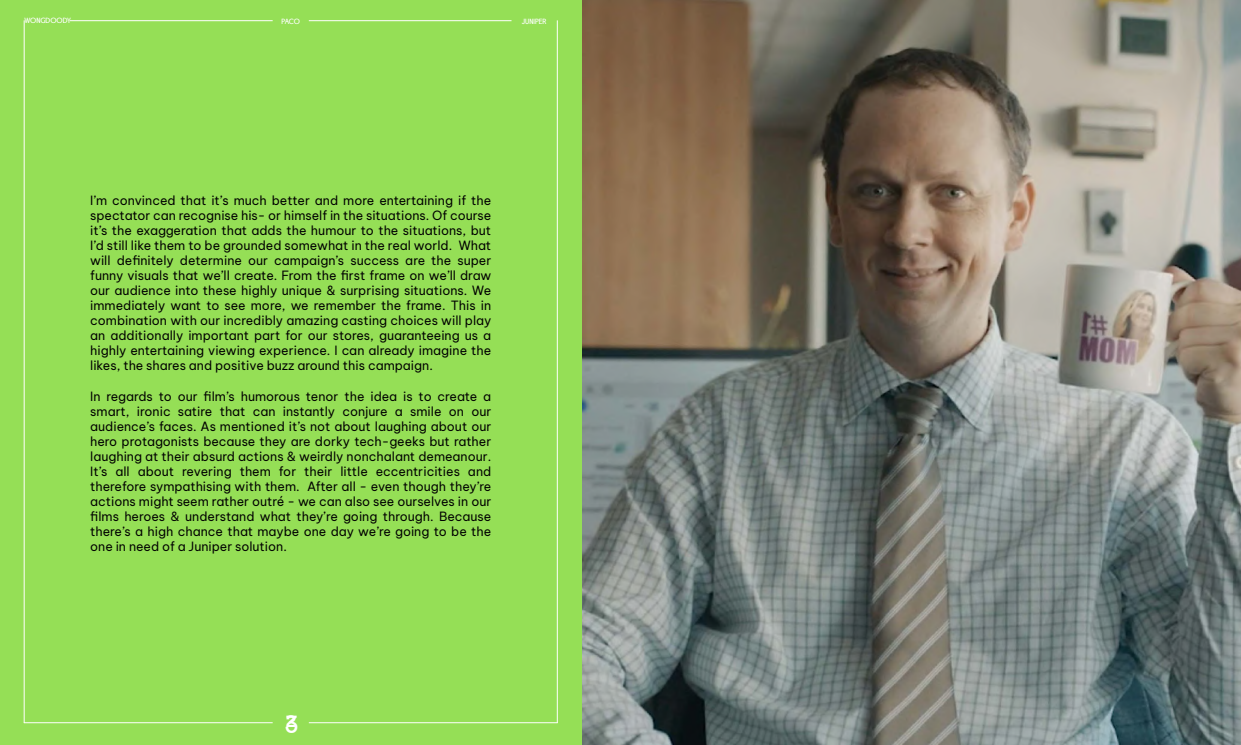
<style>
.page{position:relative;width:1241px;height:745px;background:#fff}
.page>*{position:absolute;margin:0;border:0;box-sizing:border-box;transform-origin:0 0}
.t1{font:30px "GTF Alti TRIAL";color:#fff}
.t2{font:12.5px/15px "Be Vietnam Pro";color:#000;text-align:justify}
.t3{font:7.5px "GTF Alti TRIAL";color:#fff}
</style>
<div class="page">
<img style="left:581px;top:0;width:659px;height:744px">
<div style="left:0;top:0;width:581px;height:744px;background:#95df56"></div>
<hr style="left:24px;top:20px;width:1px;height:702px;background:#fff">
<hr style="left:70px;top:20px;width:202px;height:1px;background:#fff">
<hr style="left:309px;top:20px;width:202px;height:1px;background:#fff">
<hr style="left:309px;top:722px;width:248px;height:1px;background:#fff">
<hr style="left:24px;top:722px;width:248px;height:1px;background:#fff">
<hr style="left:557px;top:20px;width:1px;height:702px;background:#fff">
<p class="t3" style="left:24px;top:17px;width:48px">WONGDOODY</p>
<p class="t3" style="left:281px;top:18px;width:20px">PACO</p>
<p class="t3" style="left:522px;top:18px;width:26px">JUNIPER</p>
<p class="t2" style="left:90px;top:192px;width:402px">I’m convinced that it’s much better and more entertaining if the spectator can recognise his- or himself in the situations. Of course it’s the exaggeration that adds the humour to the situations, but I’d still like them to be grounded somewhat in the real world. What will definitely determine our campaign’s success are the super funny visuals that we’ll create. From the first frame on we’ll draw our audience into these highly unique &amp; surprising situations. We immediately want to see more, we remember the frame. This in combination with our incredibly amazing casting choices will play an additionally important part for our stores, guaranteeing us a highly entertaining viewing experience. I can already imagine the likes, the shares and positive buzz around this campaign.</p>
<p class="t2" style="left:90px;top:387px;width:402px">In regards to our film’s humorous tenor the idea is to create a smart, ironic satire that can instantly conjure a smile on our audience’s faces. As mentioned it’s not about laughing about our hero protagonists because they are dorky tech-geeks but rather laughing at their absurd actions &amp; weirdly nonchalant demeanour.<br>It’s all about revering them for their little eccentricities and therefore sympathising with them. After all - even though they’re actions might seem rather outré - we can also see ourselves in our films heroes &amp; understand what they’re going through. Because there’s a high chance that maybe one day we’re going to be the one in need of a Juniper solution.</p>
<h1 class="t1" style="left:285px;top:703px;width:16px">32</h1>
</div>
